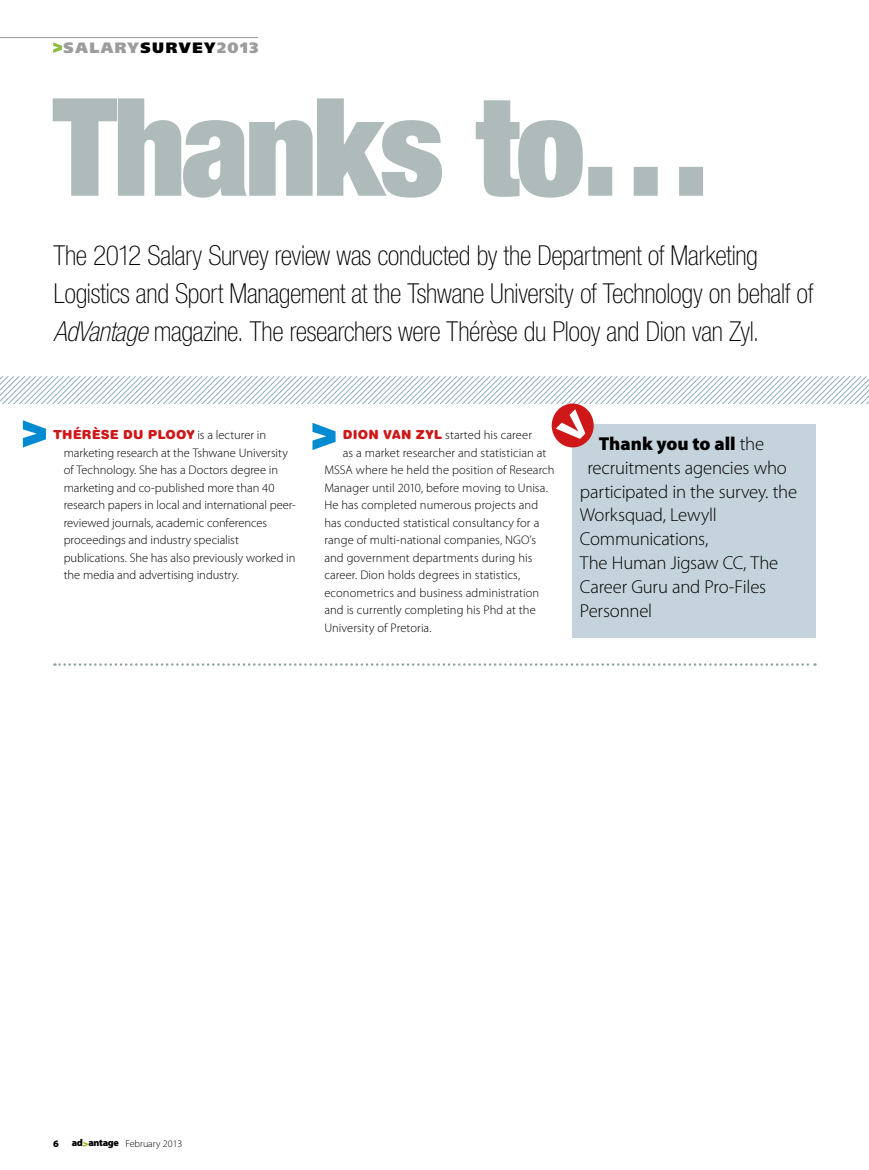
<style>
.page{position:relative;width:869px;height:1170px;background:#fff}
.page>*{position:absolute;margin:0;border:0;box-sizing:border-box;transform-origin:0 0}
.t1{font:900 condensed 136.25px "Helvetica Neue LT Std";letter-spacing:-.025em;color:#afbbbb}
.t2{font:100 condensed 27.5px/38.1px "Helvetica Neue LT Std";letter-spacing:-.015em;color:#000}
.t3{font:300 18.75px "Myriad Pro";letter-spacing:-.015em;color:#000}
.t4{font:900 18.75px "Myriad Pro";color:#000}
.t5{font:900 15px "Frutiger LT Std";letter-spacing:.1em;color:#9c9c9c}
.t6{font:300 12.5px/17.5px "Myriad Pro";letter-spacing:.005em;color:#000}
.Headline{font:300 10px "Myriad Pro";color:#000}
.Headline-2{font:900 10px "Myriad Pro";letter-spacing:-.035em;color:#000}
.t7{font:700 10px "Myriad Pro";color:#94c01e}
.s1{color:#000}
.s2{font-style:italic}
.s3{font-family:"Helvetica Rounded LT Std";font-weight:900;color:#cd1719}
.s4{font-weight:300}
</style>
<div class="page">
<svg style="left:53px;top:42px;width:9px;height:11px"></svg>
<hr style="left:0;top:37px;width:258px;height:1px;background:#9c9c9c">
<div style="left:571px;top:424px;width:244px;height:213px;background:#c5d4dc"></div>
<svg style="left:54px;top:663px;width:761px;height:2px"></svg>
<svg style="left:0;top:377px;width:868px;height:73px"></svg>
<p class="t5" style="left:64px;top:38px;width:196px">SALARY<span class="s1">SURVEY</span>2013</p>
<p class="t1" style="left:53px;top:60px;width:661px">Thanks to…</p>
<p class="t2" style="left:53px;top:235px;width:761px">The 2012 Salary Survey review was conducted by the Department of Marketing<br>Logistics and Sport Management at the Tshwane University of Technology on behalf of<br><span class="s2">AdVantage</span> magazine. The researchers were Thérèse du Plooy and Dion van Zyl.</p>
<p class="t6" style="left:64px;top:426px;width:234px;text-indent:-11px"><span class="s3">THÉRÈSE DU PLOOY</span> is a lecturer in marketing research at the Tshwane University of Technology. She has a Doctors degree in marketing and co-published more than 40 research papers in local and international peer&shy;reviewed journals, academic conferences proceedings and industry specialist publications. She has also previously worked in the media and advertising industry.</p>
<p class="t6" style="left:342px;top:426px;width:191px"><span class="s3">DION VAN ZYL</span> started his career</p>
<p class="t6" style="left:342px;top:444px;width:205px">as a market researcher and statistician at</p>
<p class="t6" style="left:324px;top:461px;width:232px">MSSA where he held the position of Research</p>
<p class="t6" style="left:324px;top:479px;width:225px">Manager until 2010, before moving to Unisa.</p>
<p class="t6" style="left:324px;top:496px;width:215px">He has completed numerous projects and</p>
<p class="t6" style="left:324px;top:514px;width:216px">has conducted statistical consultancy for a</p>
<p class="t6" style="left:324px;top:531px;width:213px">range of multi-national companies, NGO’s</p>
<p class="t6" style="left:324px;top:549px;width:209px">and government departments during his</p>
<p class="t6" style="left:324px;top:566px;width:197px">career. Dion holds degrees in statistics,</p>
<p class="t6" style="left:324px;top:584px;width:216px">econometrics and business administration</p>
<p class="t6" style="left:324px;top:601px;width:213px">and is currently completing his Phd at the</p>
<p class="t6" style="left:324px;top:619px;width:109px">University of Pretoria.</p>
<p class="t4" style="left:598px;top:433px;width:167px">Thank you to all <span class="s4">the</span></p>
<p class="t3" style="left:587px;top:457px;width:201px">recruitments agencies who</p>
<p class="t3" style="left:579px;top:481px;width:219px">participated in the survey. the</p>
<p class="t3" style="left:579px;top:505px;width:138px">Worksquad, Lewyll</p>
<p class="t3" style="left:579px;top:528px;width:130px">Communications,</p>
<p class="t3" style="left:579px;top:552px;width:200px">The Human Jigsaw CC, The</p>
<p class="t3" style="left:579px;top:576px;width:188px">Career Guru and Pro-Files</p>
<p class="t3" style="left:579px;top:600px;width:74px">Personnel</p>
<p class="Headline-2" style="left:53px;top:1137px;width:7px">6</p>
<p class="Headline-2" style="left:72px;top:1137px;width:49px">ad antage</p>
<p class="t7" style="left:78px;top:1146px;width:7px;rotate:-90deg">v</p>
<p class="Headline" style="left:125px;top:1137px;width:59px">February 2013</p>
</div>
